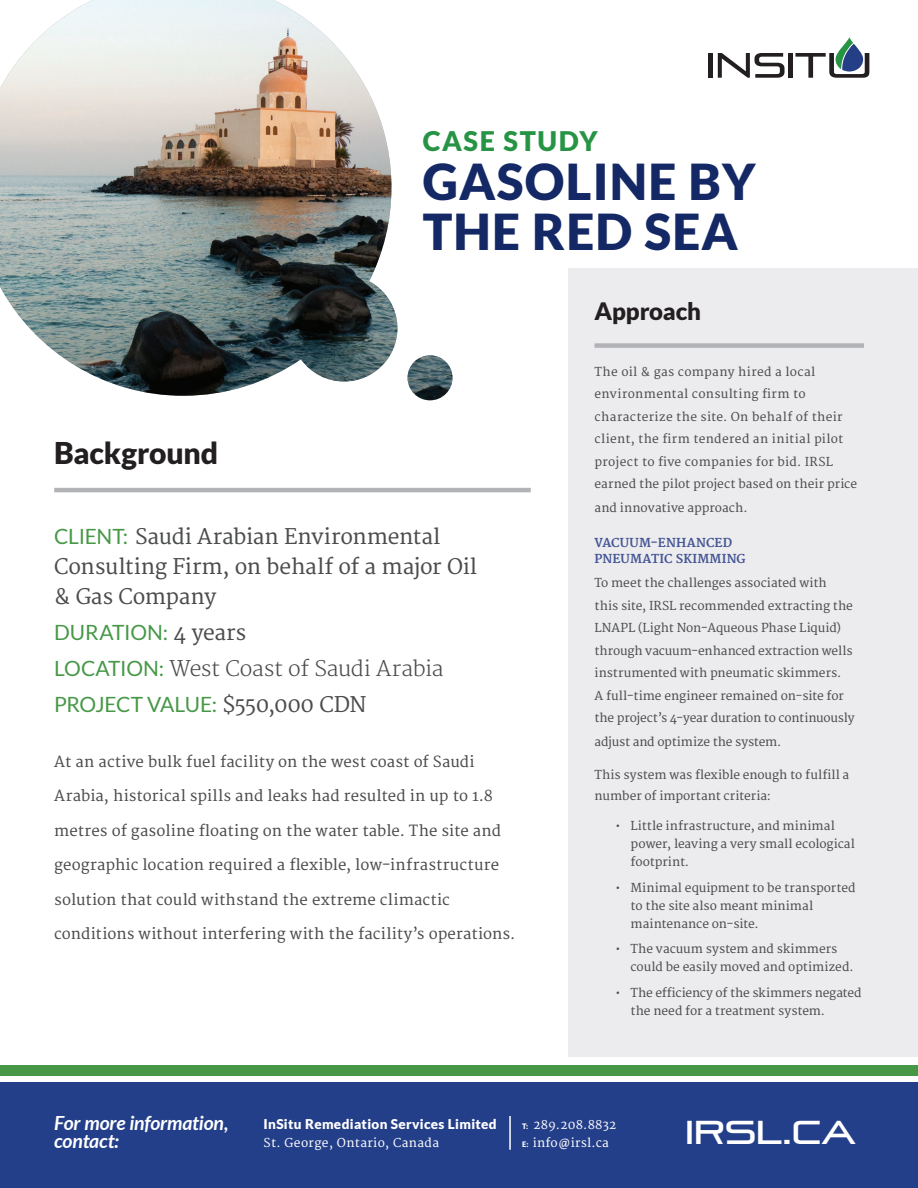
<style>
.page{position:relative;width:918px;height:1188px;background:#fff}
.page>*{position:absolute;margin:0;border:0;box-sizing:border-box;transform-origin:0 0}
.t1{font:900 49.5px/49.5px "Lato";letter-spacing:.025em;color:#132864}
.t2{font:33px "Pirulen Rg";color:#fff}
.t3{font:900 30px "Lato";letter-spacing:-.005em;color:#231f20}
.t4{font:900 27px "Lato";letter-spacing:.06em;color:#279445}
.t5{font:900 24px "Lato";letter-spacing:-.005em;color:#231f20}
.t6{font:21px/30px "Merriweather";letter-spacing:-.01em;color:#4b4c4d}
.t7{font:21px "Lato";letter-spacing:-.01em;color:#469846}
.t8{font:300 21px "Merriweather";letter-spacing:-.02em;color:#4b4c4d}
.t9{font:italic 700 19.5px/18px "Lato";letter-spacing:-.005em;color:#fff}
.t10{font:15px "Merriweather";letter-spacing:.01em;color:#4b4c4d}
.t11{font:900 13.5px "Lato";letter-spacing:.025em;color:#fff}
.t12{font:12px/22.5px "Merriweather";letter-spacing:.005em;color:#4b4c4d}
.t13{font:12px/22.5px "Merriweather";letter-spacing:.025em;color:#4b4c4d}
.t14{font:12px/18px "Merriweather";letter-spacing:.035em;color:#fff}
.t15{font:700 12px/16.5px "Merriweather";letter-spacing:.015em;color:#425394}
.t16{font:12px "Merriweather";letter-spacing:-.015em;color:#4b4c4d}
.s1{font-family:"Lato";color:#469846}
.s2{font-family:"Merriweather";color:#4b4c4d}
.s3{font-family:"Lato";font-weight:400;color:#469846}
.s4{font-family:"Lato";font-weight:900;font-size:7.5px}
</style>
<div class="page">
<div style="left:569px;top:268px;width:349px;height:788px;background:#ececee"></div>
<div style="left:595px;top:343px;width:269px;height:5px;background:#b2b3b7"></div>
<hr style="left:54px;top:488px;width:477px;height:4px;background:#b2b3b7">
<div style="left:0;top:1082px;width:918px;height:106px;background:#243f89"></div>
<div style="left:0;top:1065px;width:918px;height:11px;background:#469846"></div>
<hr style="left:509px;top:1116px;width:2px;height:34px;background:#fff">
<div style="left:708px;top:53px;width:5px;height:25px;background:#231f20"></div>
<svg style="left:718px;top:53px;width:67px;height:25px"></svg>
<div style="left:788px;top:53px;width:5px;height:25px;background:#231f20"></div>
<svg style="left:795px;top:37px;width:74px;height:41px"></svg>
<img style="left:0;top:0;width:453px;height:400px">
<p class="t4" style="left:423px;top:125px;width:176px">CASE STUDY</p>
<p class="t1" style="left:423px;top:157px;width:334px">GASOLINE BY<br>THE RED SEA</p>
<p class="t3" style="left:54px;top:436px;width:166px">Background</p>
<p class="t6" style="left:54px;top:522px;width:424px"><span class="s1">CLIENT:</span> Saudi Arabian Environmental<br>Consulting Firm, on behalf of a major Oil &amp; Gas Company</p>
<p class="t7" style="left:54px;top:620px;width:194px">DURATION: <span class="s2">4 years</span></p>
<p class="t8" style="left:54px;top:656px;width:391px"><span class="s3">LOCATION:</span> West Coast of Saudi Arabia</p>
<p class="t7" style="left:54px;top:692px;width:314px">PROJECT VALUE: <span class="s2">$550,000 CDN</span></p>
<p class="t10" style="left:54px;top:753px;width:422px">At an active bulk fuel facility on the west coast of Saudi</p>
<p class="t10" style="left:54px;top:787px;width:440px">Arabia, historical spills and leaks had resulted in up to 1.8</p>
<p class="t10" style="left:54px;top:822px;width:448px">metres of gasoline floating on the water table. The site and</p>
<p class="t10" style="left:54px;top:856px;width:446px">geographic location required a flexible, low-infrastructure</p>
<p class="t10" style="left:54px;top:891px;width:397px">solution that could withstand the extreme climactic</p>
<p class="t10" style="left:54px;top:925px;width:463px">conditions without interfering with the facility’s operations.</p>
<p class="t5" style="left:595px;top:297px;width:108px">Approach</p>
<p class="t13" style="left:595px;top:361px;width:264px">The oil &amp; gas company hired a local environmental consulting firm to characterize the site. On behalf of their client, the firm tendered an initial pilot project to five companies for bid. IRSL earned the pilot project based on their price</p>
<p class="t12" style="left:595px;top:497px;width:154px">and innovative approach.</p>
<p class="t15" style="left:595px;top:535px;width:153px">VACUUM-ENHANCED<br>PNEUMATIC SKIMMING</p>
<p class="t12" style="left:595px;top:572px;width:262px">To meet the challenges associated with<br>this site, IRSL recommended extracting the LNAPL (Light Non-Aqueous Phase Liquid) through vacuum-enhanced extraction wells instrumented with pneumatic skimmers.<br>A full-time engineer remained on-site for the project’s 4-year duration to continuously</p>
<p class="t16" style="left:595px;top:735px;width:188px">adjust and optimize the system.</p>
<p class="t12" style="left:595px;top:765px;width:256px;line-height:21px">This system was flexible enough to fulfill a number of important criteria:</p>
<p class="t12" style="left:631px;top:818px;width:226px;line-height:18px;text-indent:-15px">• Little infrastructure, and minimal power, leaving a very small ecological footprint.</p>
<p class="t12" style="left:631px;top:879px;width:227px;line-height:18px;text-indent:-15px">• Minimal equipment to be transported to the site also meant minimal maintenance on-site.</p>
<p class="t12" style="left:631px;top:941px;width:224px;line-height:18px;text-indent:-15px">• The vacuum system and skimmers could be easily moved and optimized.</p>
<p class="t12" style="left:631px;top:984px;width:233px;line-height:18px;text-indent:-15px">• The efficiency of the skimmers negated the need for a treatment system.</p>
<p class="t9" style="left:54px;top:1114px;width:176px">For more information, contact:</p>
<p class="t11" style="left:264px;top:1116px;width:235px">InSitu Remediation Services Limited</p>
<p class="t14" style="left:264px;top:1134px;width:177px">St. George, Ontario, Canada</p>
<p class="t14" style="left:522px;top:1116px;width:96px"><span class="s4">T:</span> 289.208.8832<br><span class="s4">E:</span> info@irsl.ca</p>
<p class="t2" style="left:685px;top:1112px;width:172px">IRSL.CƑ</p>
</div>
